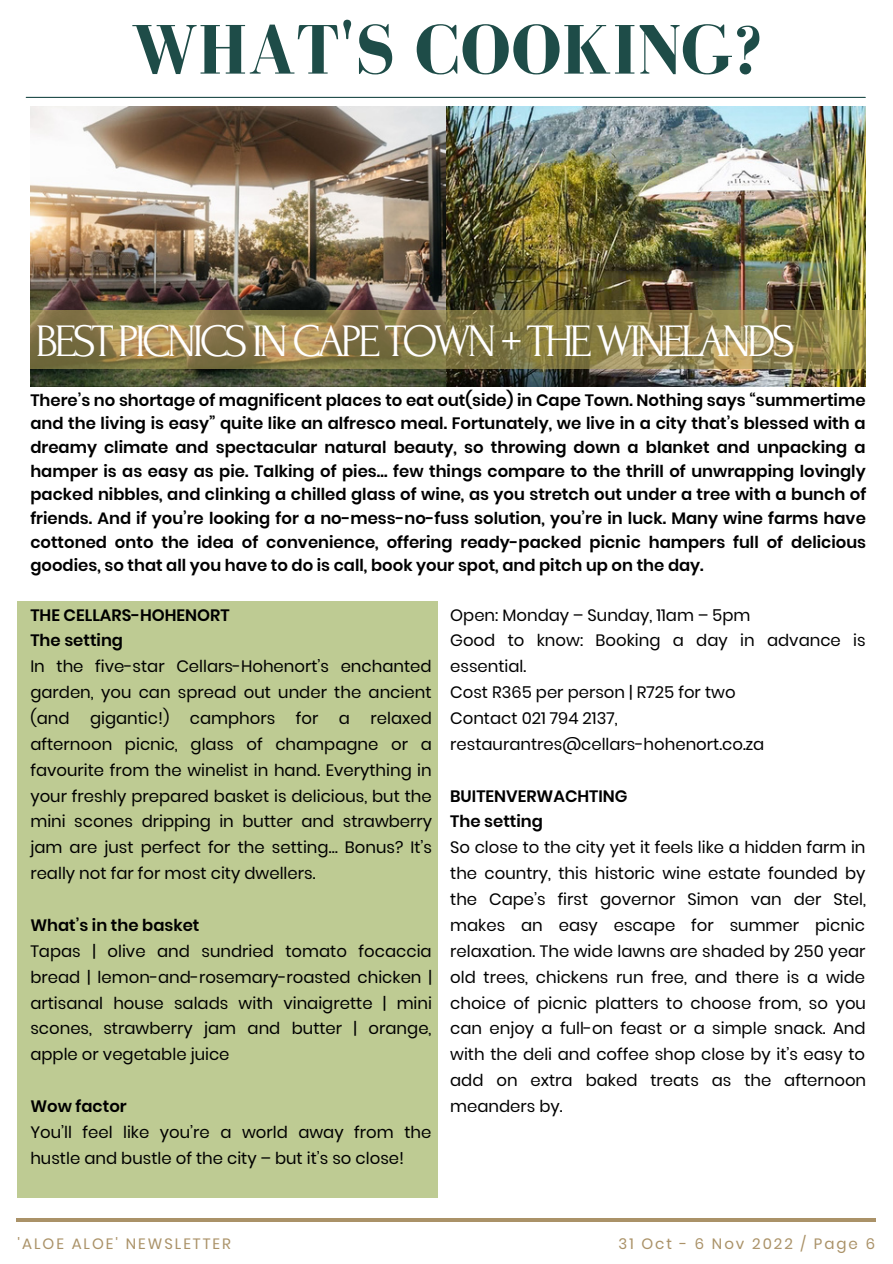
<style>
.page{position:relative;width:893px;height:1264px;background:#fff}
.page>*{position:absolute;margin:0;border:0;box-sizing:border-box;transform-origin:0 0}
.t1{font:700 72px "Bodoni FLF";color:#1e4c48}
.t2{font:46.5px "Forum";letter-spacing:-.085em;color:#fff}
.t3{font:16.5px/25.8px "Poppins";color:#000;text-align:justify}
.t4{font:600 16.5px/23.5px "Poppins";color:#000}
.t5{font:15px "Poppins";letter-spacing:.135em;color:#aa9268}
</style>
<div class="page">
<hr style="left:17px;top:1218px;width:858px;height:3px;background:#aa9268">
<hr style="left:26px;top:97px;width:839px;height:1px;background:#1e4c48">
<img style="left:30px;top:107px;width:416px;height:280px">
<img style="left:446px;top:107px;width:419px;height:280px">
<svg style="left:30px;top:310px;width:836px;height:59px;background:#8d804b"></svg>
<div style="left:18px;top:601px;width:420px;height:596px;background:#becb93"></div>
<h1 class="t1" style="left:131px;top:11px;width:632px">WHAT'S COOKING?</h1>
<h2 class="t2" style="left:36px;top:316px;width:760px">BEST PICNICS IN CAPE TOWN + THE WINELANDS</h2>
<p class="t4" style="left:30px;top:388px;width:837px;text-align:justify">There’s no shortage of magnificent places to eat out(side) in Cape Town. Nothing says “summertime and the living is easy” quite like an alfresco meal. Fortunately, we live in a city that’s blessed with a dreamy climate and spectacular natural beauty, so throwing down a blanket and unpacking a hamper is as easy as pie. Talking of pies… few things compare to the thrill of unwrapping lovingly packed nibbles, and clinking a chilled glass of wine, as you stretch out under a tree with a bunch of friends. And if you’re looking for a no-mess-no-fuss solution, you’re in luck. Many wine farms have cottoned onto the idea of convenience, offering ready-packed picnic hampers full of delicious goodies, so that all you have to do is call, book your spot, and pitch up on the day.</p>
<p class="t4" style="left:30px;top:602px;width:201px;line-height:25.8px">THE CELLARS-HOHENORT<br>The setting</p>
<p class="t3" style="left:30px;top:653px;width:403px">In the five-star Cellars-Hohenort’s enchanted garden, you can spread out under the ancient (and gigantic!) camphors for a relaxed afternoon picnic, glass of champagne or a favourite from the winelist in hand. Everything in your freshly prepared basket is delicious, but the mini scones dripping in butter and strawberry jam are just perfect for the setting… Bonus? It’s really not far for most city dwellers.</p>
<p class="t4" style="left:30px;top:913px;width:171px">What’s in the basket</p>
<p class="t3" style="left:30px;top:938px;width:403px">Tapas | olive and sundried tomato focaccia bread | lemon-and-rosemary-roasted chicken | artisanal house salads with vinaigrette | mini scones, strawberry jam and butter | orange, apple or vegetable juice</p>
<p class="t4" style="left:30px;top:1094px;width:98px">Wow factor</p>
<p class="t3" style="left:30px;top:1119px;width:402px">You’ll feel like you’re a world away from the hustle and bustle of the city – but it’s so close!</p>
<p class="t3" style="left:450px;top:602px;width:417px;text-align:left">Open: Monday – Sunday, 11am – 5pm<br>Good to know: Booking a day in advance is essential.<br>Cost R365 per person | R725 for two<br>Contact 021 794 2137, restaurantres@cellars-hohenort.co.za</p>
<p class="t4" style="left:450px;top:783px;width:179px;line-height:25.8px">BUITENVERWACHTING<br>The setting</p>
<p class="t3" style="left:450px;top:834px;width:417px">So close to the city yet it feels like a hidden farm in the country, this historic wine estate founded by the Cape’s first governor Simon van der Stel, makes an easy escape for summer picnic relaxation. The wide lawns are shaded by 250 year old trees, chickens run free, and there is a wide choice of picnic platters to choose from, so you can enjoy a full-on feast or a simple snack. And with the deli and coffee shop close by it’s easy to add on extra baked treats as the afternoon meanders by.</p>
<p class="t5" style="left:18px;top:1233px;width:215px">'ALOE ALOE' NEWSLETTER</p>
<p class="t5" style="left:618px;top:1233px;width:258px">31 Oct - 6 Nov 2022 / Page 6</p>
</div>
